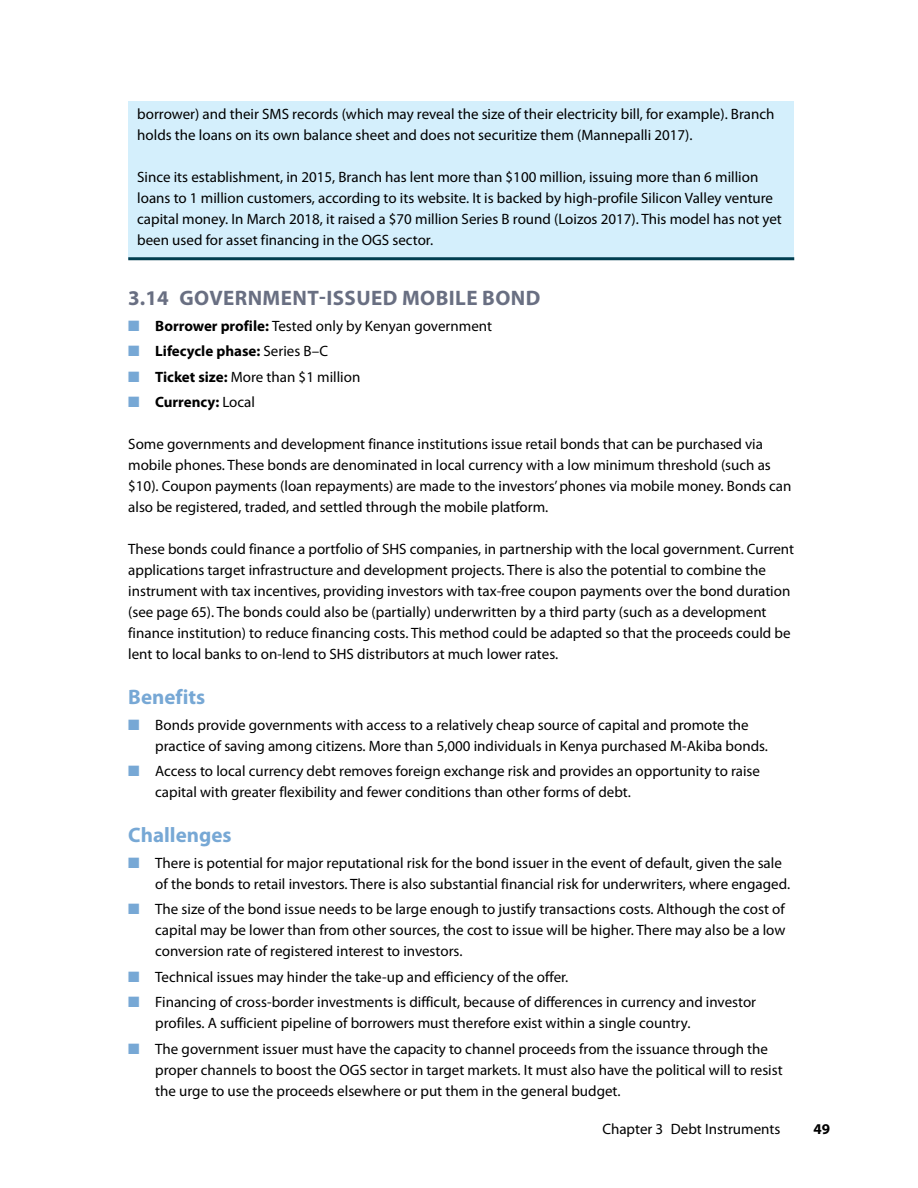
<style>
.page{position:relative;width:918px;height:1188px;background:#fff}
.page>*{position:absolute;margin:0;border:0;box-sizing:border-box;transform-origin:0 0}
.t1{font:700 21px "Myriad Pro";letter-spacing:.02em;color:#696f82}
.t2{font:700 21px "Myriad Pro";color:#77a8d5}
.t3{font:15px/21px "Myriad Pro";color:#000}
.t4{font:700 15px "Myriad Pro";color:#000}
.s1{color:#77a8d5}
.s2{font-weight:700}
.s3{font-weight:400}
</style>
<div class="page">
<div style="left:128px;top:101px;width:666px;height:157px;background:#d4effc"></div>
<hr style="left:128px;top:257px;width:666px;height:3px;background:#003e50">
<p class="t3" style="left:137px;top:104px;width:639px">borrower) and their SMS records (which may reveal the size of their electricity bill, for example). Branch holds the loans on its own balance sheet and does not securitize them (Mannepalli 2017).</p>
<p class="t3" style="left:137px;top:167px;width:646px">Since its establishment, in 2015, Branch has lent more than $100 million, issuing more than 6 million loans to 1 million customers, according to its website. It is backed by high-profile Silicon Valley venture capital money. In March 2018, it raised a $70 million Series B round (Loizos 2017). This model has not yet been used for asset financing in the OGS sector.</p>
<h1 class="t1" style="left:128px;top:286px;width:414px">3.14 GOVERNMENT-ISSUED MOBILE BOND</h1>
<p class="t3" style="left:128px;top:316px;width:365px"><span class="s1">■</span> <span class="s2">Borrower profile:</span> Tested only by Kenyan government</p>
<p class="t4" style="left:128px;top:343px;width:201px"><span class="s1">■</span> Lifecycle phase: <span class="s3">Series B–C</span></p>
<p class="t3" style="left:128px;top:367px;width:234px"><span class="s1">■</span> <span class="s2">Ticket size:</span> More than $1 million</p>
<p class="t4" style="left:128px;top:394px;width:128px"><span class="s1">■</span> Currency: <span class="s3">Local</span></p>
<p class="t3" style="left:128px;top:434px;width:665px">Some governments and development finance institutions issue retail bonds that can be purchased via mobile phones. These bonds are denominated in local currency with a low minimum threshold (such as $10). Coupon payments (loan repayments) are made to the investors’ phones via mobile money. Bonds can also be registered, traded, and settled through the mobile platform.</p>
<p class="t3" style="left:128px;top:539px;width:667px">These bonds could finance a portfolio of SHS companies, in partnership with the local government. Current applications target infrastructure and development projects. There is also the potential to combine the instrument with tax incentives, providing investors with tax-free coupon payments over the bond duration (see page 65). The bonds could also be (partially) underwritten by a third party (such as a development finance institution) to reduce financing costs. This method could be adapted so that the proceeds could be lent to local banks to on-lend to SHS distributors at much lower rates.</p>
<h1 class="t2" style="left:128px;top:685px;width:79px">Benefits</h1>
<p class="t3" style="left:155px;top:715px;width:614px;text-indent:-27px"><span class="s1">■</span> Bonds provide governments with access to a relatively cheap source of capital and promote the practice of saving among citizens. More than 5,000 individuals in Kenya purchased M-Akiba bonds.</p>
<p class="t3" style="left:155px;top:761px;width:606px;text-indent:-27px"><span class="s1">■</span> Access to local currency debt removes foreign exchange risk and provides an opportunity to raise capital with greater flexibility and fewer conditions than other forms of debt.</p>
<h1 class="t2" style="left:128px;top:823px;width:105px">Challenges</h1>
<p class="t3" style="left:155px;top:853px;width:636px;text-indent:-27px"><span class="s1">■</span> There is potential for major reputational risk for the bond issuer in the event of default, given the sale of the bonds to retail investors. There is also substantial financial risk for underwriters, where engaged.</p>
<p class="t3" style="left:155px;top:899px;width:632px;text-align:justify;text-indent:-27px"><span class="s1">■</span> The size of the bond issue needs to be large enough to justify transactions costs. Although the cost of capital may be lower than from other sources, the cost to issue will be higher. There may also be a low conversion rate of registered interest to investors.</p>
<p class="t3" style="left:128px;top:967px;width:442px"><span class="s1">■</span> Technical issues may hinder the take-up and efficiency of the offer.</p>
<p class="t3" style="left:155px;top:992px;width:602px;text-indent:-27px"><span class="s1">■</span> Financing of cross-border investments is difficult, because of differences in currency and investor profiles. A sufficient pipeline of borrowers must therefore exist within a single country.</p>
<p class="t3" style="left:155px;top:1039px;width:629px;text-indent:-27px"><span class="s1">■</span> The government issuer must have the capacity to channel proceeds from the issuance through the proper channels to boost the OGS sector in target markets. It must also have the political will to resist the urge to use the proceeds elsewhere or put them in the general budget.</p>
<p class="t3" style="left:602px;top:1119px;width:180px">Chapter 3 Debt Instruments</p>
<p class="t4" style="left:814px;top:1121px;width:18px">49</p>
</div>
